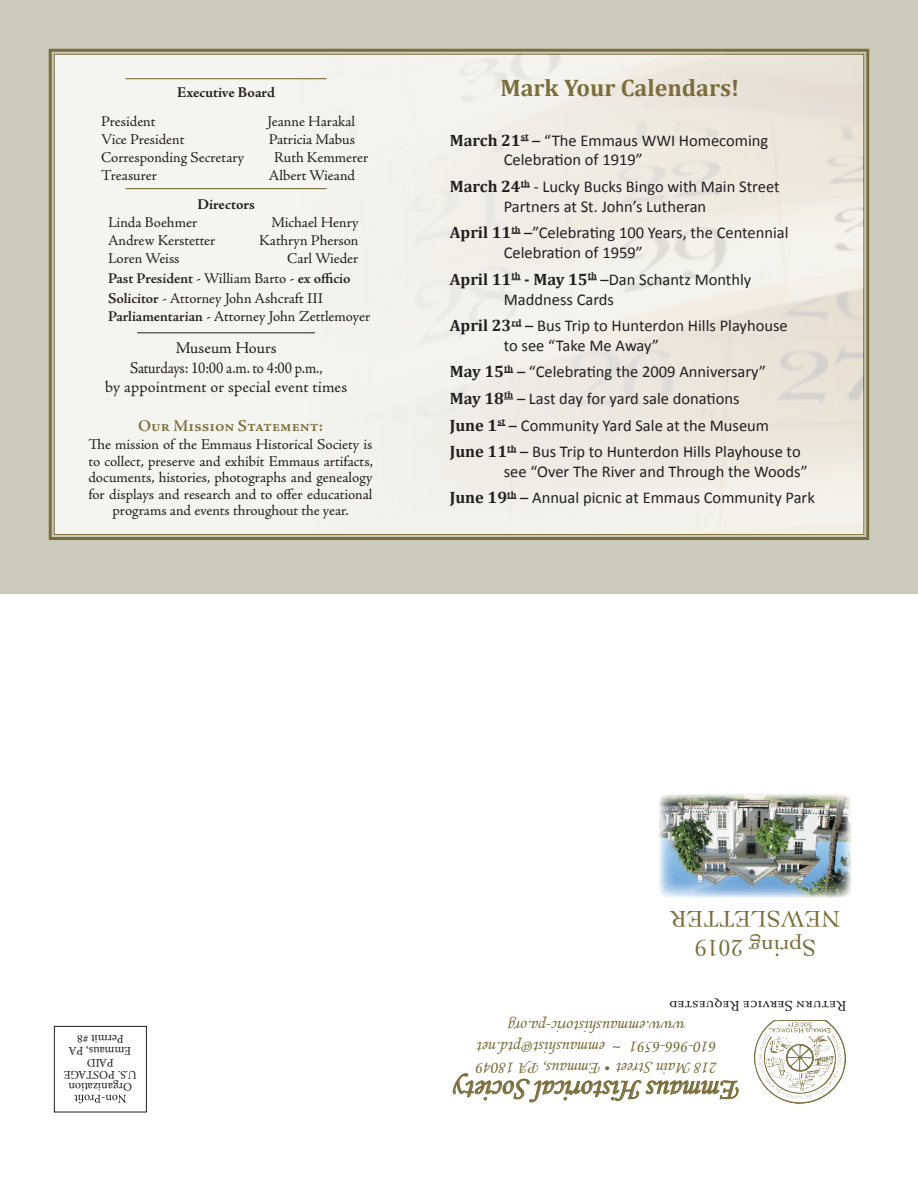
<style>
.page{position:relative;width:918px;height:1188px;background:#fff}
.page>*{position:absolute;margin:0;border:0;box-sizing:border-box;transform-origin:0 0}
.t1{font:30px "Monotype Corsiva";color:#7b6e3c}
.t2{font:24px/28.8px "Cochin LT Std";color:#7b6e3c;text-align:center}
.t3{font:700 24px "Cambria";color:#7b6e3c}
.t4{font:17.55px "Monotype Corsiva";color:#7b6e3c}
.t5{font:16.5px/19.8px "Calibri";color:#231f20}
.t6{font:16.5px/19.8px "Adobe Jenson Pro";color:#231f20;text-align:center}
.t7{font:600 16.5px "Adobe Jenson Pro";color:#7b6e3c}
.t8{font:15px/16.5px "Adobe Jenson Pro";letter-spacing:-.005em;color:#231f20}
.t9{font:700 15px "Adobe Jenson Pro";letter-spacing:-.005em;color:#231f20}
.t10{font:13.8px "Monotype Corsiva";color:#7b6e3c}
.t11{font:12px/12px "Minion Pro";color:#231f20;text-align:center}
.s1{font-weight:600}
.s2{font-family:"Cambria";font-weight:700}
</style>
<div class="page">
<div style="left:0;top:0;width:918px;height:594px;background:#cccaba"></div>
<svg style="left:48px;top:48px;width:822px;height:492px"></svg>
<div style="left:53px;top:53px;width:812px;height:483px;background:#f4f4f0"></div>
<img style="left:755px;top:1021px;width:91px;height:82px">
<svg style="left:453px;top:1074px;width:285px;height:28px"></svg>
<svg style="left:74px;top:1095px;width:52px;height:8px"></svg>
<div style="left:54px;top:1026px;width:93px;height:86px;border:1px solid #231f20"></div>
<img style="left:659px;top:794px;width:193px;height:104px">
<img style="left:198px;top:54px;width:665px;height:481px">
<hr style="left:126px;top:78px;width:201px;height:1px;background:#7b6e3c">
<hr style="left:126px;top:188px;width:201px;height:1px;background:#7b6e3c">
<hr style="left:137px;top:333px;width:178px;height:1px;background:#231f20">
<p class="t9" style="left:177px;top:84px;width:99px">Executive Board</p>
<p class="t8" style="left:101px;top:113px;width:56px">President</p>
<p class="t8" style="left:268px;top:113px;width:89px">Jeanne Harakal</p>
<p class="t8" style="left:101px;top:131px;width:85px">Vice President</p>
<p class="t8" style="left:269px;top:131px;width:88px">Patricia Mabus</p>
<p class="t8" style="left:101px;top:149px;width:145px">Corresponding Secretary</p>
<p class="t8" style="left:274px;top:149px;width:96px">Ruth Kemmerer</p>
<p class="t8" style="left:101px;top:167px;width:57px">Treasurer</p>
<p class="t8" style="left:269px;top:167px;width:88px">Albert Wieand</p>
<p class="t9" style="left:197px;top:195px;width:59px">Directors</p>
<p class="t8" style="left:108px;top:214px;width:91px">Linda Boehmer</p>
<p class="t8" style="left:272px;top:214px;width:88px">Michael Henry</p>
<p class="t8" style="left:108px;top:232px;width:109px">Andrew Kerstetter</p>
<p class="t8" style="left:259px;top:232px;width:101px">Kathryn Pherson</p>
<p class="t8" style="left:108px;top:250px;width:73px">Loren Weiss</p>
<p class="t8" style="left:108px;top:248px;width:252px;line-height:20.2px;text-indent:179px">Carl Wieder<br><span class="s1">Past President</span> - William Barto - <span class="s1">ex officio<br>Solicitor</span> - Attorney John Ashcraft III</p>
<p class="t8" style="left:108px;top:308px;width:264px"><span class="s1">Parliamentarian</span> - Attorney John Zettlemoyer</p>
<p class="t6" style="left:105px;top:338px;width:244px">Museum Hours<br>Saturdays: 10:00 a.m. to 4:00 p.m.,<br>by appointment or special event times</p>
<p class="t7" style="left:138px;top:416px;width:186px">Our Mission Statement:</p>
<p class="t8" style="left:88px;top:437px;width:286px;text-align:center">The mission of the Emmaus Historical Society is to collect, preserve and exhibit Emmaus artifacts, documents, histories, photographs and genealogy for displays and research and to offer educational programs and events throughout the year.</p>
<h2 class="t3" style="left:500px;top:71px;width:240px">Mark Your Calendars!</h2>
<p class="t5" style="left:504px;top:130px;width:266px;text-indent:-54px"><span class="s2">March 21</span><sup>st</sup> – “The Emmaus WWI Homecoming<br>Celebration of 1919”</p>
<p class="t5" style="left:504px;top:177px;width:277px;text-indent:-54px"><span class="s2">March 24</span><sup>th</sup> - Lucky Bucks Bingo with Main Street<br>Partners at St. John’s Lutheran</p>
<p class="t5" style="left:504px;top:223px;width:286px;text-indent:-54px"><span class="s2">April 11</span><sup>th</sup> –”Celebrating 100 Years, the Centennial<br>Celebration of 1959”</p>
<p class="t5" style="left:504px;top:269px;width:249px;text-indent:-54px"><span class="s2">April 11</span><sup>th</sup> <span class="s2">- May 15</span><sup>th</sup> –Dan Schantz Monthly<br>Maddness Cards</p>
<p class="t5" style="left:504px;top:316px;width:286px;text-indent:-54px"><span class="s2">April 23</span><sup>rd</sup> – Bus Trip to Hunterdon Hills Playhouse to see “Take Me Away”</p>
<p class="t5" style="left:450px;top:359px;width:352px;line-height:26.5px"><span class="s2">May 15</span><sup>th</sup> – “Celebrating the 2009 Anniversary” <span class="s2">May 18</span><sup>th</sup> – Last day for yard sale donations<br><span class="s2">June 1</span><sup>st</sup> – Community Yard Sale at the Museum <span class="s2">June 11</span><sup>th</sup> – Bus Trip to Hunterdon Hills Playhouse to</p>
<p class="t5" style="left:450px;top:458px;width:367px;line-height:26.5px;text-indent:54px">see “Over The River and Through the Woods”<br><span class="s2">June 19</span><sup>th</sup> – Annual picnic at Emmaus Community Park</p>
<h2 class="t2" style="left:841px;top:962px;width:173px;rotate:-180deg">Spring 2019<br>NEWSLETTER</h2>
<p class="t8" style="left:847px;top:1013px;width:179px;rotate:-180deg">Return Service Requested</p>
<p class="t4" style="left:686px;top:1037px;width:178px;rotate:-180deg">www.emmaushistoric-pa.org</p>
<p class="t11" style="left:137px;top:1081px;width:75px;rotate:-180deg">U.S. POSTAGE<br>PAID<br>Emmaus, PA<br>Permit #8</p>
<p class="t4" style="left:718px;top:1058px;width:241px;rotate:-180deg">610-966-6591 ~ emmaushist@ptd.net</p>
<p class="t4" style="left:601px;top:1079px;width:126px;rotate:-180deg">Emmaus, PA 18049</p>
<p class="t10" style="left:613px;top:1077px;width:10px;rotate:-180deg">•</p>
<p class="t4" style="left:718px;top:1079px;width:103px;rotate:-180deg">218 Main Street</p>
<p class="t11" style="left:132px;top:1093px;width:65px;rotate:-180deg">Organization</p>
<h1 class="t1" style="left:740px;top:1109px;width:287px;rotate:-180deg">Emmaus Historical Society</h1>
</div>
